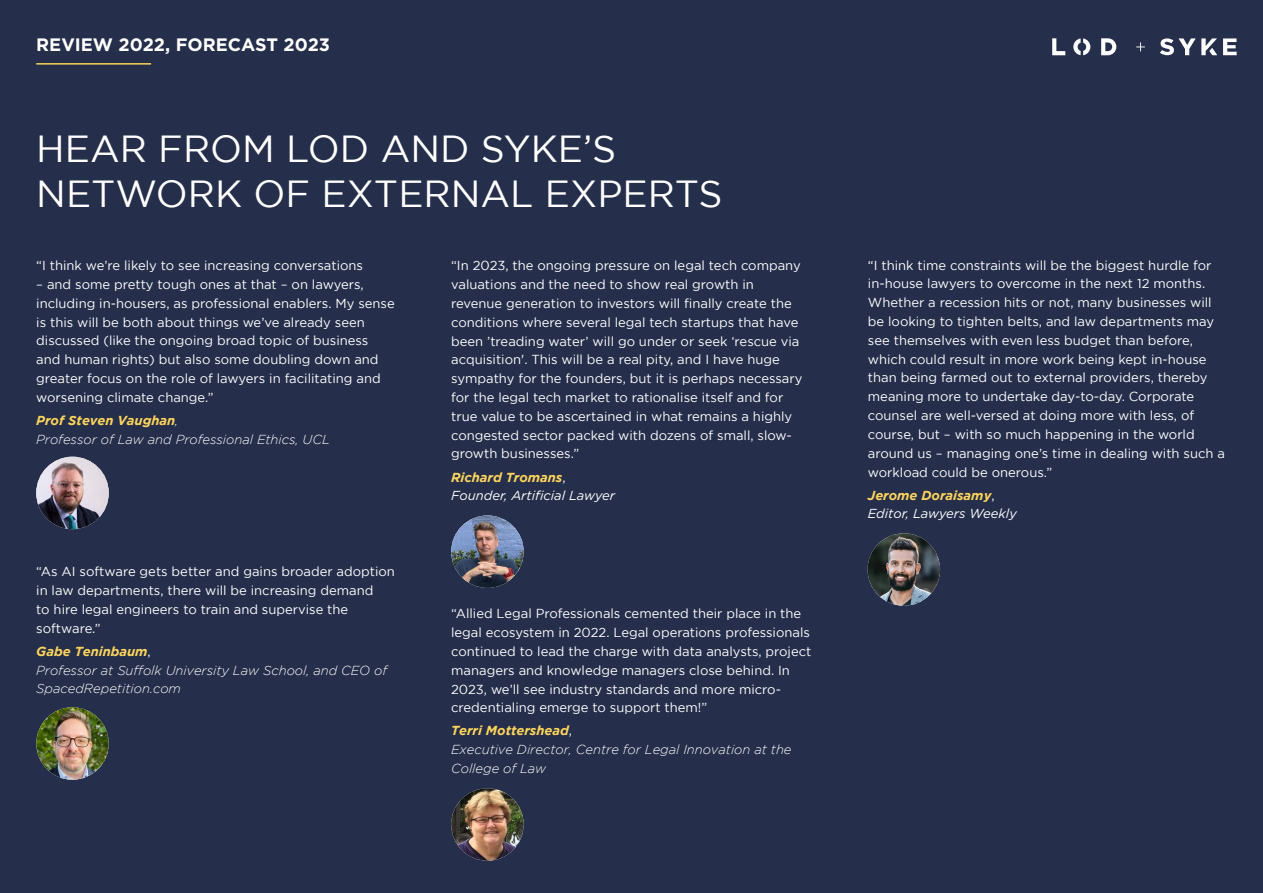
<style>
.page{position:relative;width:1263px;height:893px;background:#252e4a}
.page>*{position:absolute;margin:0;border:0;box-sizing:border-box;transform-origin:0 0}
.t1{font:37.65px/45.2px "Gotham";color:#fff}
.t2{font:700 18px "Gotham";color:#fff}
.t3{font:13.05px/18.8px "Gotham";color:#fff}
.t4{font:italic 300 13.05px/18.8px "Gotham";color:#fff}
.t5{font:italic 13.05px/18.8px "Gotham";color:#fff}
.s1{font-weight:700;color:#fed55b}
.s2{font-weight:400;font-style:normal}
.s3{font-style:normal}
</style>
<div class="page">
<hr style="left:36px;top:63px;width:115px;height:2px;background:#fdd55a">
<svg style="left:1052px;top:38px;width:13px;height:17px"></svg>
<svg style="left:1073px;top:38px;width:17px;height:17px"></svg>
<svg style="left:1101px;top:38px;width:15px;height:17px"></svg>
<svg style="left:1136px;top:42px;width:9px;height:9px"></svg>
<svg style="left:1160px;top:38px;width:57px;height:17px"></svg>
<svg style="left:1223px;top:38px;width:13px;height:17px"></svg>
<img style="left:36px;top:457px;width:73px;height:72px;border-radius:36px">
<img style="left:451px;top:515px;width:73px;height:73px;border-radius:36px">
<img style="left:451px;top:788px;width:73px;height:73px;border-radius:36px">
<img style="left:36px;top:707px;width:73px;height:73px;border-radius:36px">
<img style="left:867px;top:533px;width:73px;height:73px;border-radius:36px">
<h2 class="t2" style="left:36px;top:34px;width:295px">REVIEW 2022, FORECAST 2023</h2>
<h1 class="t1" style="left:36px;top:125px;width:688px">HEAR FROM LOD AND SYKE’S<br>NETWORK OF EXTERNAL EXPERTS</h1>
<p class="t3" style="left:36px;top:256px;width:328px">“I think we’re likely to see increasing conversations</p>
<p class="t3" style="left:36px;top:275px;width:360px">– and some pretty tough ones at that – on lawyers, including in-housers, as professional enablers. My sense is this will be both about things we’ve already seen discussed (like the ongoing broad topic of business and human rights) but also some doubling down and greater focus on the role of lawyers in facilitating and worsening climate change.”</p>
<p class="t4" style="left:36px;top:411px;width:295px"><span class="s1">Prof Steven Vaughan</span>,<br>Professor of Law and Professional Ethics, UCL</p>
<p class="t3" style="left:36px;top:562px;width:360px">“As AI software gets better and gains broader adoption in law departments, there will be increasing demand<br>to hire legal engineers to train and supervise the software.”</p>
<p class="t4" style="left:36px;top:642px;width:352px"><span class="s1">Gabe Teninbaum</span><span class="s2">,<br></span>Professor at Suffolk University Law School, and CEO of<br>SpacedRepetition.com</p>
<p class="t3" style="left:451px;top:256px;width:353px">“In 2023, the ongoing pressure on legal tech company valuations and the need to show real growth in revenue generation to investors will finally create the conditions where several legal tech startups that have been ’treading water’ will go under or seek ‘rescue via acquisition'. This will be a real pity, and I have huge sympathy for the founders, but it is perhaps necessary for the legal tech market to rationalise itself and for true value to be ascertained in what remains a highly congested sector packed with dozens of small, slow&shy;growth businesses.”</p>
<p class="t5" style="left:451px;top:467px;width:166px"><span class="s1">Richard Tromans</span><span class="s3">,<br></span>Founder, Artificial Lawyer</p>
<p class="t3" style="left:451px;top:604px;width:362px">“Allied Legal Professionals cemented their place in the legal ecosystem in 2022. Legal operations professionals continued to lead the charge with data analysts, project managers and knowledge managers close behind. In 2023, we’ll see industry standards and more micro&shy;credentialing emerge to support them!”</p>
<p class="t4" style="left:451px;top:721px;width:342px"><span class="s1">Terri Mottershead</span><span class="s2">,<br></span>Executive Director, Centre for Legal Innovation at the<br>College of Law</p>
<p class="t3" style="left:868px;top:255px;width:358px">“I think time constraints will be the biggest hurdle for in-house lawyers to overcome in the next 12 months.<br>Whether a recession hits or not, many businesses will be looking to tighten belts, and law departments may see themselves with even less budget than before, which could result in more work being kept in-house than being farmed out to external providers, thereby meaning more to undertake day-to-day. Corporate counsel are well-versed at doing more with less, of course, but – with so much happening in the world around us – managing one’s time in dealing with such a workload could be onerous.”</p>
<p class="t5" style="left:868px;top:486px;width:150px"><span class="s1">Jerome Doraisamy</span><span class="s3">,<br></span>Editor, Lawyers Weekly</p>
</div>
